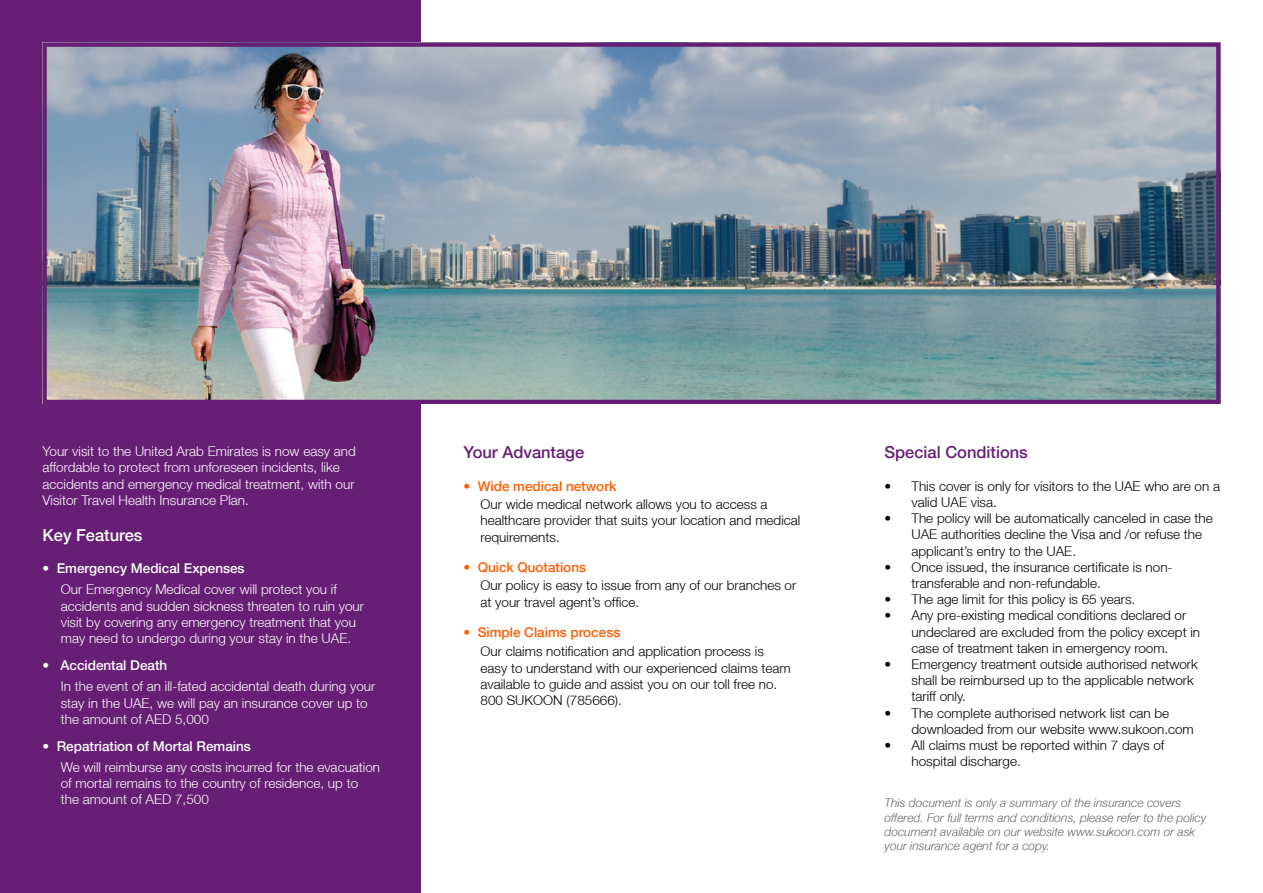
<style>
.page{position:relative;width:1263px;height:893px;background:#fff}
.page>*{position:absolute;margin:0;border:0;box-sizing:border-box;transform-origin:0 0}
.t1{font:500 16.5px "Helvetica Neue LT";color:#671e75}
.t2{font:500 16.5px "Helvetica Neue LT";color:#fff}
.t3{font:300 13.5px/16.2px "Helvetica Neue LT";color:#000}
.t4{font:300 13.5px/16.2px "Helvetica Neue LT";color:#fff}
.t5{font:500 13.5px "Helvetica Neue LT";color:#fff}
.t6{font:500 13.5px "Helvetica Neue LT";color:#ff5e00}
.t7{font:italic 300 12px/14.4px "Helvetica Neue LT";color:#63666a}
</style>
<div class="page">
<div style="left:0;top:0;width:421px;height:893px;background:#671e75"></div>
<img style="left:48px;top:48px;width:1167px;height:351px">
<div style="left:43px;top:43px;width:1177px;height:361px;border:4px solid #671e75"></div>
<p class="t4" style="left:43px;top:443px;width:315px">Your visit to the United Arab Emirates is now easy and affordable to protect from unforeseen incidents, like accidents and emergency medical treatment, with our Visitor Travel Health Insurance Plan.</p>
<p class="t2" style="left:43px;top:525px;width:101px">Key Features</p>
<p class="t5" style="left:43px;top:560px;width:204px">• Emergency Medical Expenses</p>
<p class="t4" style="left:61px;top:581px;width:305px">Our Emergency Medical cover will protect you if accidents and sudden sickness threaten to ruin your visit by covering any emergency treatment that you may need to undergo during your stay in the UAE.</p>
<p class="t5" style="left:43px;top:657px;width:126px">• Accidental Death</p>
<p class="t4" style="left:61px;top:678px;width:316px">In the event of an ill-fated accidental death during your stay in the UAE, we will pay an insurance cover up to the amount of AED 5,000</p>
<p class="t4" style="left:61px;top:759px;width:321px">We will reimburse any costs incurred for the evacuation of mortal remains to the country of residence, up to<br>the amount of AED 7,500</p>
<p class="t5" style="left:43px;top:738px;width:210px">• Repatriation of Mortal Remains</p>
<p class="t1" style="left:463px;top:443px;width:122px">Your Advantage</p>
<p class="t6" style="left:463px;top:478px;width:154px">• Wide medical network</p>
<p class="t3" style="left:480px;top:496px;width:321px">Our wide medical network allows you to access a healthcare provider that suits your location and medical requirements.</p>
<p class="t3" style="left:480px;top:577px;width:317px">Our policy is easy to issue from any of our branches or at your travel agent’s office.</p>
<p class="t3" style="left:480px;top:643px;width:312px">Our claims notification and application process is easy to understand with our experienced claims team available to guide and assist you on our toll free no.<br>800 SUKOON (785666).</p>
<p class="t6" style="left:463px;top:559px;width:124px">• Quick Quotations</p>
<p class="t6" style="left:463px;top:624px;width:158px">• Simple Claims process</p>
<p class="t1" style="left:884px;top:443px;width:145px">Special Conditions</p>
<p class="t3" style="left:911px;top:477px;width:310px;text-indent:-27px">• This cover is only for visitors to the UAE who are on a valid UAE visa.</p>
<p class="t3" style="left:911px;top:510px;width:303px;text-indent:-27px">• The policy will be automatically canceled in case the<br>UAE authorities decline the Visa and /or refuse the applicant’s entry to the UAE.</p>
<p class="t3" style="left:911px;top:558px;width:263px;text-indent:-27px">• Once issued, the insurance certificate is non&shy;transferable and non-refundable.</p>
<p class="t3" style="left:884px;top:591px;width:252px">• The age limit for this policy is 65 years.</p>
<p class="t3" style="left:911px;top:607px;width:290px;text-indent:-27px">• Any pre-existing medical conditions declared or undeclared are excluded from the policy except in case of treatment taken in emergency room.</p>
<p class="t3" style="left:911px;top:656px;width:288px;text-indent:-27px">• Emergency treatment outside authorised network shall be reimbursed up to the applicable network tariff only.</p>
<p class="t3" style="left:911px;top:704px;width:284px;text-indent:-27px">• The complete authorised network list can be downloaded from our website www.sukoon.com</p>
<p class="t3" style="left:911px;top:737px;width:254px;text-indent:-27px">• All claims must be reported within 7 days of hospital discharge.</p>
<p class="t7" style="left:884px;top:796px;width:323px">This document is only a summary of the insurance covers offered. For full terms and conditions, please refer to the policy document available on our website www.sukoon.com or ask your insurance agent for a copy.</p>
</div>
